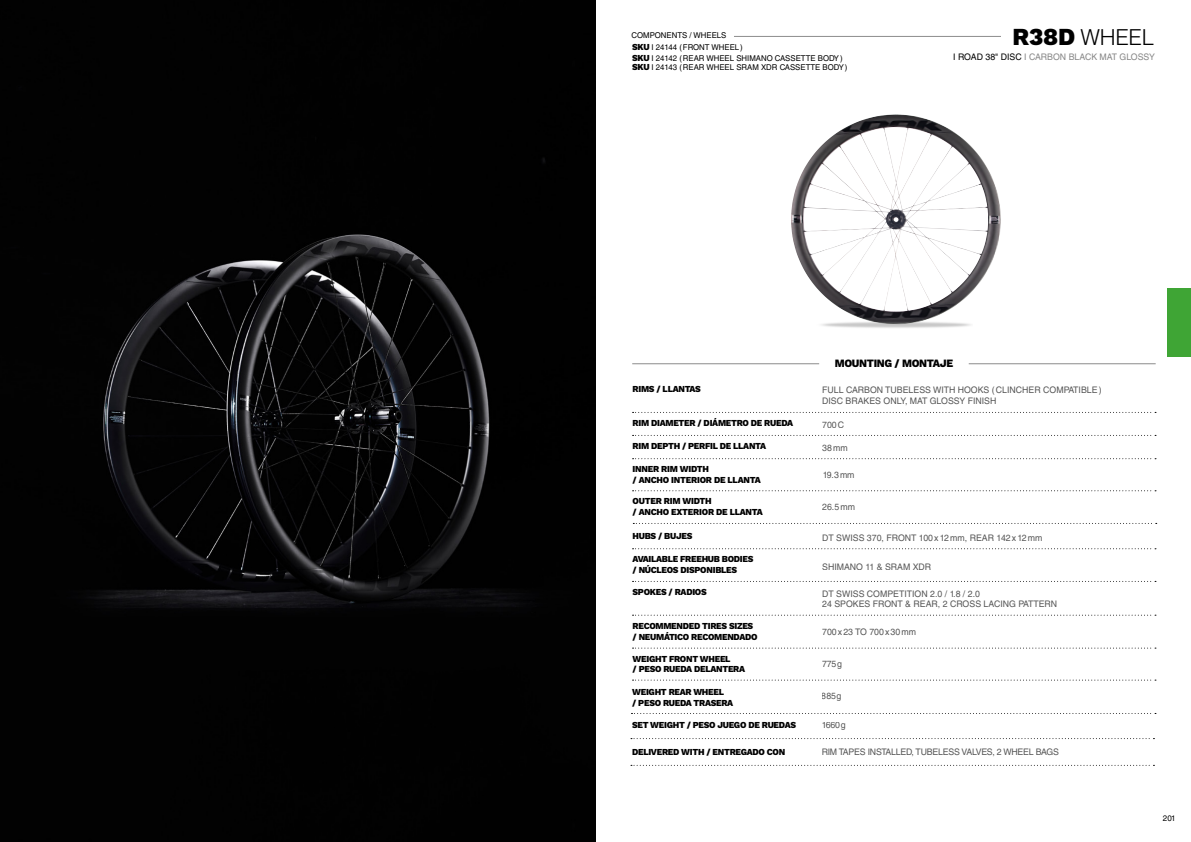
<style>
.page{position:relative;width:1191px;height:842px;background:#fff}
.page>*{position:absolute;margin:0;border:0;box-sizing:border-box;transform-origin:0 0}
.t1{font:300 22px "Helvetica LT Std";letter-spacing:-.01em;color:#000}
.t2{font:800 11px "Work Sans";letter-spacing:-.03em;color:#000}
.t3{font:800 9px/10.8px "Work Sans";letter-spacing:-.03em;color:#000}
.t4{font:9px/10.8px "Helvetica LT Std";color:#000}
.t5{font:9px "Helvetica LT Std";letter-spacing:-.025em;color:#000}
.t6{font:9px "Helvetica LT Std";color:#878787}
.t7{font:8px/10.2px "Helvetica LT Std";color:#000}
.s1{font-family:"Work Sans";font-weight:800;font-size:9px}
.s2{font-family:"Work Sans";font-weight:800;font-size:24px}
.s3{color:#000}
</style>
<div class="page">
<div style="left:1167px;top:289px;width:24px;height:68px;background:#3fa535"></div>
<hr style="left:734px;top:36px;width:267px;height:1px;background:#000">
<svg style="left:632px;top:458px;width:524px;height:1px"></svg>
<svg style="left:632px;top:412px;width:524px;height:1px"></svg>
<svg style="left:632px;top:490px;width:524px;height:1px"></svg>
<svg style="left:632px;top:435px;width:524px;height:1px"></svg>
<svg style="left:633px;top:523px;width:523px;height:1px"></svg>
<svg style="left:632px;top:548px;width:524px;height:1px"></svg>
<svg style="left:632px;top:581px;width:524px;height:1px"></svg>
<svg style="left:632px;top:615px;width:524px;height:1px"></svg>
<svg style="left:632px;top:648px;width:524px;height:1px"></svg>
<svg style="left:632px;top:680px;width:524px;height:1px"></svg>
<svg style="left:631px;top:738px;width:523px;height:1px"></svg>
<svg style="left:631px;top:765px;width:523px;height:1px"></svg>
<svg style="left:631px;top:713px;width:525px;height:1px"></svg>
<img style="left:874px;top:115px;width:20px;height:2px">
<img style="left:821px;top:313px;width:150px;height:15px">
<img style="left:0;top:0;width:595px;height:842px">
<hr style="left:632px;top:363px;width:187px;height:1px;background:#000">
<hr style="left:968px;top:363px;width:187px;height:1px;background:#000">
<p class="t7" style="left:631px;top:30px;width:96px">COMPONENTS / WHEELS</p>
<p class="t7" style="left:632px;top:42px;width:217px"><span class="s1">SKU</span> I 24144 (FRONT WHEEL)<br><span class="s1">SKU</span> I 24142 (REAR WHEEL SHIMANO CASSETTE BODY)<br><span class="s1">SKU</span> I 24143 (REAR WHEEL SRAM XDR CASSETTE BODY)</p>
<h1 class="t1" style="left:1012px;top:23px;width:143px"><span class="s2">R38D</span> WHEEL</h1>
<p class="t6" style="left:953px;top:52px;width:203px"><span class="s3">I ROAD 38" DISC</span> I CARBON BLACK MAT GLOSSY</p>
<p class="t2" style="left:834px;top:357px;width:120px">MOUNTING / MONTAJE</p>
<p class="t3" style="left:632px;top:384px;width:70px">RIMS / LLANTAS</p>
<p class="t4" style="left:822px;top:385px;width:281px">FULL CARBON TUBELESS WITH HOOKS (CLINCHER COMPATIBLE)<br>DISC BRAKES ONLY, MAT GLOSSY FINISH</p>
<p class="t3" style="left:632px;top:418px;width:162px">RIM DIAMETER / DIÁMETRO DE RUEDA</p>
<p class="t4" style="left:822px;top:419px;width:24px">700C</p>
<p class="t3" style="left:632px;top:441px;width:135px">RIM DEPTH / PERFIL DE LLANTA</p>
<p class="t4" style="left:822px;top:442px;width:27px">38mm</p>
<p class="t3" style="left:632px;top:464px;width:130px">INNER RIM WIDTH<br>/ ANCHO INTERIOR DE LLANTA</p>
<p class="t4" style="left:822px;top:469px;width:34px">19.3mm</p>
<p class="t3" style="left:632px;top:496px;width:132px">OUTER RIM WIDTH<br>/ ANCHO EXTERIOR DE LLANTA</p>
<p class="t3" style="left:632px;top:531px;width:61px">HUBS / BUJES</p>
<p class="t3" style="left:632px;top:554px;width:122px">AVAILABLE FREEHUB BODIES / NÚCLEOS DISPONIBLES</p>
<p class="t3" style="left:632px;top:587px;width:76px">SPOKES / RADIOS</p>
<p class="t3" style="left:632px;top:621px;width:126px">RECOMMENDED TIRES SIZES / NEUMÁTICO RECOMENDADO</p>
<p class="t3" style="left:632px;top:654px;width:114px">WEIGHT FRONT WHEEL<br>/ PESO RUEDA DELANTERA</p>
<p class="t4" style="left:822px;top:502px;width:34px">26.5mm</p>
<p class="t4" style="left:822px;top:532px;width:222px">DT SWISS 370, FRONT 100x12mm, REAR 142x12mm</p>
<p class="t4" style="left:822px;top:561px;width:111px">SHIMANO 11 &amp; SRAM XDR</p>
<p class="t4" style="left:822px;top:588px;width:237px">DT SWISS COMPETITION 2.0 / 1.8 / 2.0<br>24 SPOKES FRONT &amp; REAR, 2 CROSS LACING PATTERN</p>
<p class="t4" style="left:822px;top:626px;width:95px">700x23 TO 700x30mm</p>
<p class="t4" style="left:822px;top:658px;width:21px">775g</p>
<p class="t3" style="left:632px;top:687px;width:103px">WEIGHT REAR WHEEL<br>/ PESO RUEDA TRASERA</p>
<p class="t4" style="left:821px;top:691px;width:21px">885g</p>
<p class="t3" style="left:632px;top:720px;width:165px">SET WEIGHT / PESO JUEGO DE RUEDAS</p>
<p class="t3" style="left:632px;top:747px;width:155px">DELIVERED WITH / ENTREGADO CON</p>
<p class="t4" style="left:821px;top:720px;width:26px">1660g</p>
<p class="t5" style="left:821px;top:747px;width:239px">RIM TAPES INSTALLED, TUBELESS VALVES, 2 WHEEL BAGS</p>
<p class="t7" style="left:1163px;top:813px;width:14px">201</p>
</div>
